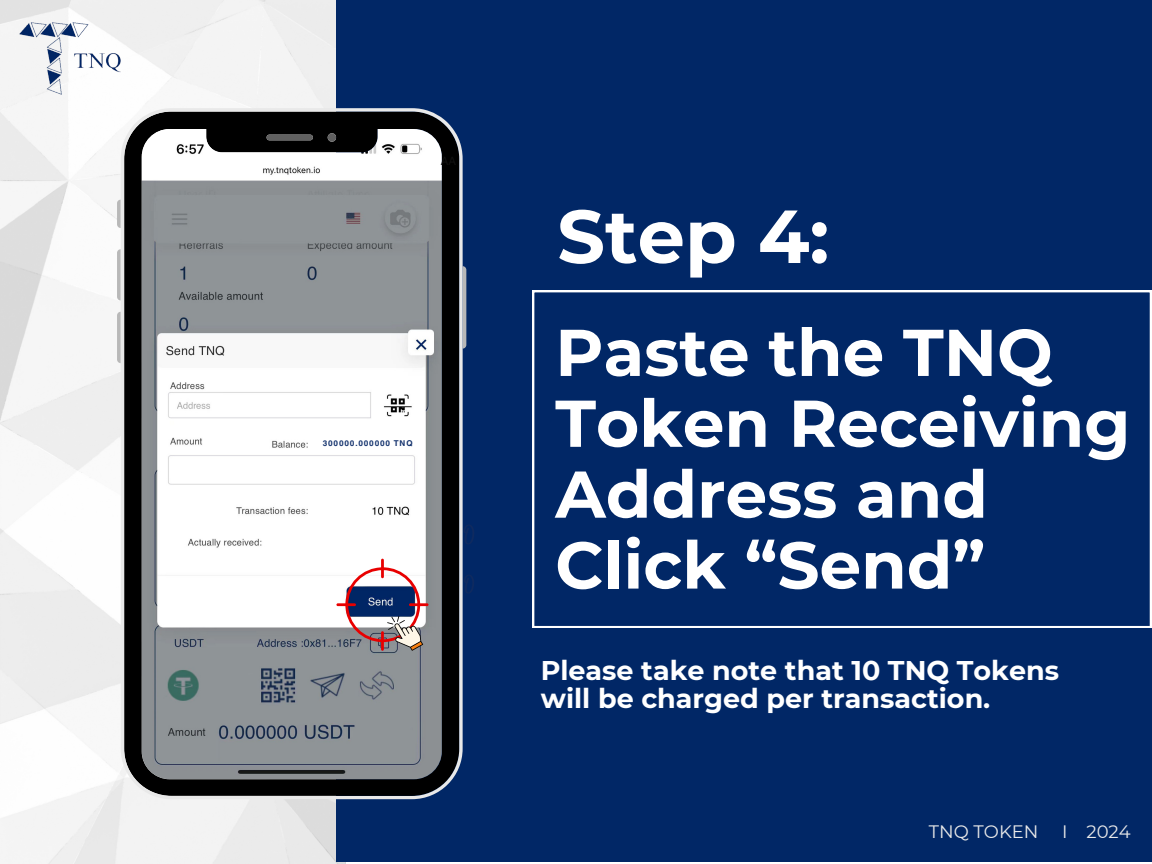
<style>
.page{position:relative;width:1152px;height:864px;background:#fff}
.page>*{position:absolute;margin:0;border:0;box-sizing:border-box;transform-origin:0 0}
.t1{font:700 75px "Montserrat";color:#fff}
.t2{font:700 66px/70.8px "Montserrat";color:#fff}
.t3{font:700 27px/28.2px "Montserrat";color:#fff}
.t4{font:18px "Montserrat";color:#e9e9e9}
.t5{font:11.55px "Helvetica World";color:#101010}
.t6{font:700 8.1px "Helvetica World";letter-spacing:.1em;color:#102f6b}
</style>
<div class="page">
<img style="left:0;top:0;width:345px;height:864px">
<div style="left:336px;top:0;width:816px;height:862px;background:#012766"></div>
<svg style="left:532px;top:290px;width:620px;height:338px"></svg>
<svg style="left:117px;top:200px;width:4px;height:28px"></svg>
<svg style="left:117px;top:249px;width:4px;height:52px"></svg>
<svg style="left:117px;top:312px;width:4px;height:51px"></svg>
<svg style="left:463px;top:266px;width:3px;height:83px"></svg>
<svg style="left:121px;top:108px;width:342px;height:691px"></svg>
<img style="left:0;top:0;width:145px;height:126px">
<svg style="left:336px;top:559px;width:93px;height:92px"></svg>
<div style="left:320px;top:437px;width:103px;height:17px;background:#fff"></div>
<h3 class="t5" style="left:441px;top:154px;width:17px">AA</h3>
<p class="t6" style="left:323px;top:437px;width:91px">300000.000000 TNQ</p>
<h1 class="t1" style="left:557px;top:190px;width:274px">Step 4:</h1>
<p class="t2" style="left:555px;top:317px;width:577px">Paste the TNQ<br>Token Receiving<br>Address and<br>Click “Send”</p>
<h5 class="t3" style="left:541px;top:656px;width:520px">Please take note that 10 TNQ Tokens will be charged per transaction.</h5>
<h2 class="t4" style="left:929px;top:821px;width:111px">TNQ TOKEN</h2>
<h2 class="t4" style="left:1062px;top:821px;width:70px">I 2024</h2>
</div>
